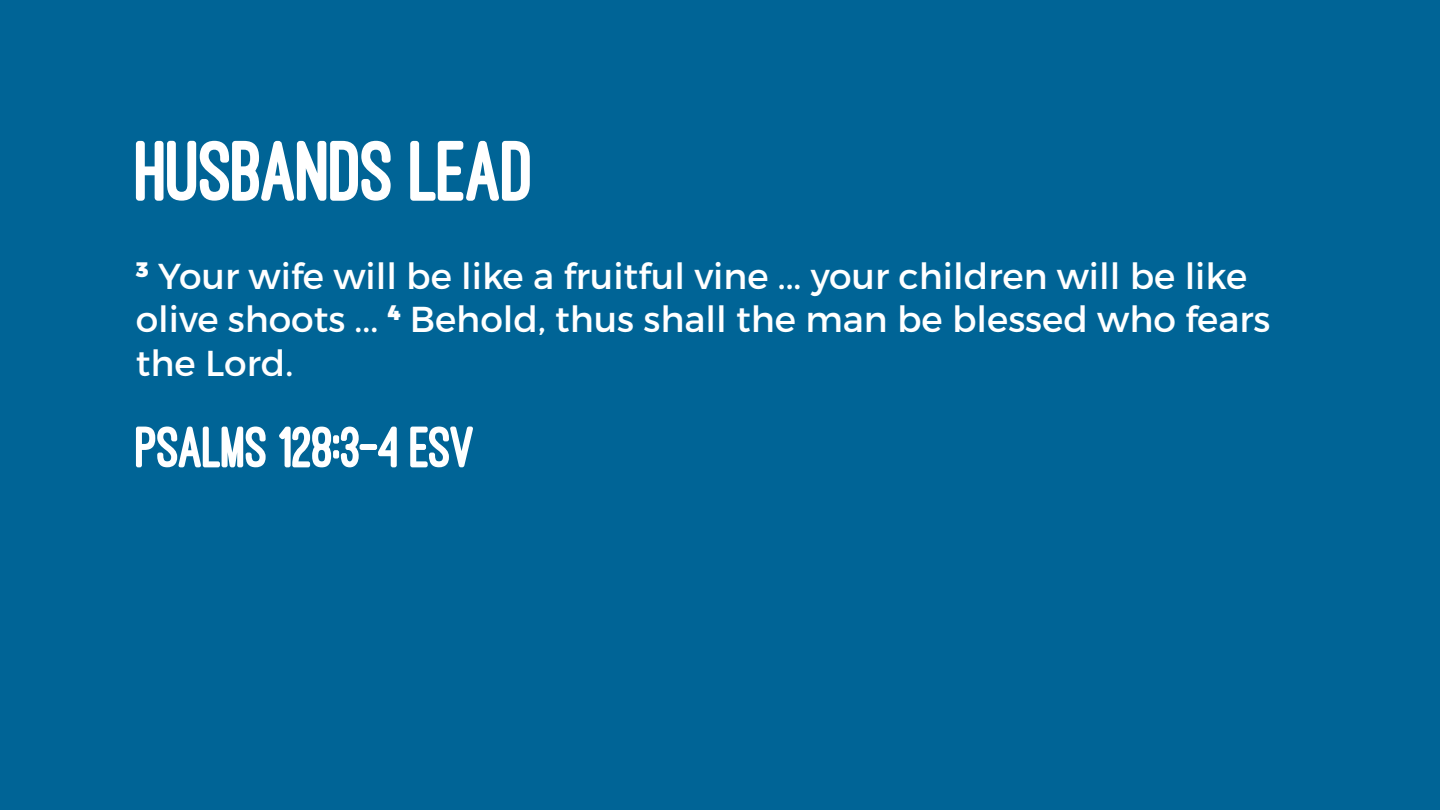
<style>
.page{position:relative;width:1440px;height:810px;background:#006496}
.page>*{position:absolute;margin:0;border:0;box-sizing:border-box;transform-origin:0 0}
.t1{font:800 88.72px "Ostrich Sans";letter-spacing:-.04em;color:#fff}
.t2{font:800 60.53px "Ostrich Sans";letter-spacing:-.04em;color:#fff}
.t3{font:36px/43.2px "Montserrat";color:#fff}
</style>
<div class="page">
<h1 class="t1" style="left:136px;top:124px;width:403px">HUSBANDS LEAD</h1>
<p class="t3" style="left:136px;top:255px;width:1136px"><sup>3</sup> Your wife will be like a fruitful vine ... your children will be like olive shoots ... <sup>4</sup> Behold, thus shall the man be blessed who fears the Lord.</p>
<h2 class="t2" style="left:136px;top:415px;width:342px">PSALMS 128:3-4 ESV</h2>
</div>
